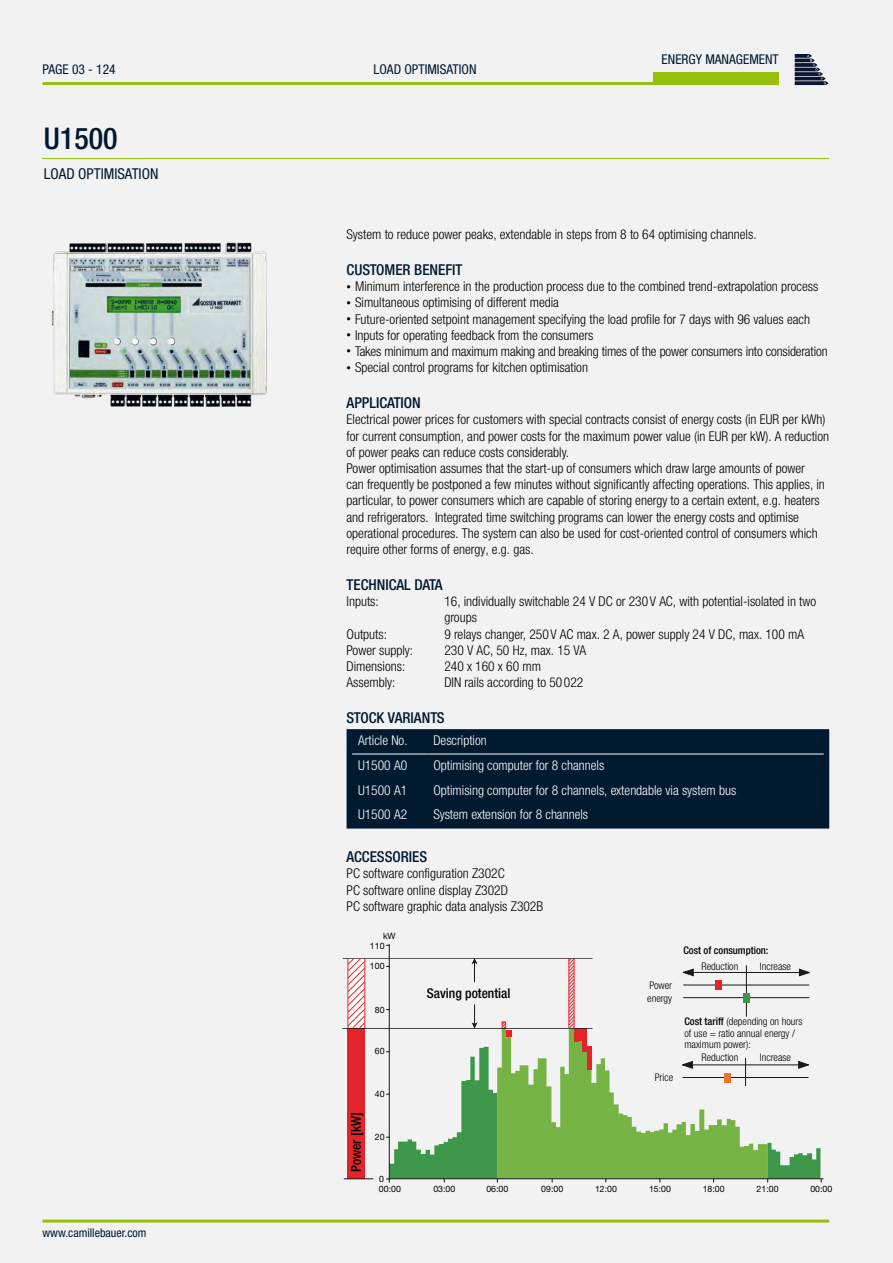
<style>
.page{position:relative;width:893px;height:1263px;background:#f2f2f3}
.page>*{position:absolute;margin:0;border:0;box-sizing:border-box;transform-origin:0 0}
.t1{font:500 condensed 30px "Helvetica Neue LTW1 G";color:#001a30}
.t2{font:500 condensed 15px "Helvetica Neue LTW1 G";color:#001a30}
.t3{font:condensed 15px "Helvetica Neue LTW1 G";color:#001a30}
.t4{font:300 condensed 13.5px/16.2px "Helvetica Neue LTW1 G";color:#000}
.t5{font:300 condensed 13.5px "Helvetica Neue LTW1 G";color:#fff}
.t6{font:condensed 13.5px "Helvetica Neue LTW1 G";color:#001a30}
.t7{font:500 condensed 13.5px "Helvetica Neue LTW1 G";color:#000}
.t8{font:condensed 12px "Helvetica Neue LTW1 G";color:#001a30}
.t9{font:300 condensed 10.5px/11.2px "Helvetica Neue LTW1 G";color:#000}
.t10{font:500 condensed 10.5px "Helvetica Neue LTW1 G";color:#000}
.t11{font:8.7px "Helvetica Neue LT Pro";color:#000}
.s1{font-size:9px}
.s2{font-weight:500}
</style>
<div class="page">
<hr style="left:43px;top:82px;width:736px;height:3px;background:#97bf0d">
<svg style="left:795px;top:54px;width:34px;height:31px"></svg>
<hr style="left:43px;top:1219px;width:786px;height:3px;background:#97bf0d">
<div style="left:654px;top:72px;width:125px;height:13px;background:#97bf0d"></div>
<hr style="left:42px;top:158px;width:787px;height:1px;background:#97bf0d">
<img style="left:52px;top:243px;width:215px;height:164px">
<div style="left:347px;top:729px;width:482px;height:99px;background:#001a30"></div>
<hr style="left:352px;top:754px;width:75px;height:1px;background:#fff">
<hr style="left:427px;top:754px;width:397px;height:1px;background:#fff">
<svg style="left:342px;top:957px;width:480px;height:226px"></svg>
<p class="t6" style="left:43px;top:62px;width:75px">PAGE 03 - 124</p>
<h1 class="t1" style="left:44px;top:120px;width:75px">U1500</h1>
<p class="t3" style="left:44px;top:164px;width:116px">LOAD OPTIMISATION</p>
<p class="t8" style="left:43px;top:1226px;width:105px">www.camillebauer.com</p>
<p class="t6" style="left:373px;top:62px;width:105px">LOAD OPTIMISATION</p>
<p class="t6" style="left:662px;top:51px;width:119px">ENERGY MANAGEMENT</p>
<p class="t4" style="left:347px;top:226px;width:412px">System to reduce power peaks, extendable in steps from 8 to 64 optimising channels.</p>
<p class="t2" style="left:347px;top:260px;width:118px">CUSTOMER BENEFIT</p>
<p class="t4" style="left:347px;top:278px;width:473px"><span class="s1">•</span> Minimum interference in the production process due to the combined trend-extrapolation process</p>
<p class="t4" style="left:347px;top:295px;width:214px"><span class="s1">•</span> Simultaneous optimising of different media</p>
<p class="t4" style="left:347px;top:311px;width:465px"><span class="s1">•</span> Future-oriented setpoint management specifying the load profile for 7 days with 96 values each</p>
<p class="t4" style="left:347px;top:327px;width:248px"><span class="s1">•</span> Inputs for operating feedback from the consumers</p>
<p class="t4" style="left:347px;top:343px;width:483px"><span class="s1">•</span> Takes minimum and maximum making and breaking times of the power consumers into consideration</p>
<p class="t4" style="left:347px;top:359px;width:243px"><span class="s1">•</span> Special control programs for kitchen optimisation</p>
<p class="t2" style="left:347px;top:394px;width:76px">APPLICATION</p>
<p class="t4" style="left:347px;top:412px;width:484px">Electrical power prices for customers with special contracts consist of energy costs (in EUR per kWh) for current consumption, and power costs for the maximum power value (in EUR per kW). A reduction of power peaks can reduce costs considerably.<br>Power optimisation assumes that the start-up of consumers which draw large amounts of power<br>can frequently be postponed a few minutes without significantly affecting operations. This applies, in particular, to power consumers which are capable of storing energy to a certain extent, e.g. heaters and refrigerators. Integrated time switching programs can lower the energy costs and optimise operational procedures. The system can also be used for cost-oriented control of consumers which require other forms of energy, e.g. gas.</p>
<p class="t2" style="left:347px;top:575px;width:98px">TECHNICAL DATA</p>
<p class="t4" style="left:347px;top:593px;width:34px">Inputs:</p>
<p class="t4" style="left:444px;top:593px;width:373px">16, individually switchable 24 V DC or 230 V AC, with potential-isolated in two groups</p>
<p class="t4" style="left:347px;top:626px;width:42px">Outputs:</p>
<p class="t4" style="left:444px;top:626px;width:361px">9 relays changer, 250 V AC max. 2 A, power supply 24 V DC, max. 100 mA</p>
<p class="t4" style="left:347px;top:642px;width:68px">Power supply:</p>
<p class="t4" style="left:444px;top:642px;width:143px">230 V AC, 50 Hz, max. 15 VA</p>
<p class="t4" style="left:347px;top:658px;width:60px">Dimensions:</p>
<p class="t4" style="left:444px;top:658px;width:98px">240 x 160 x 60 mm</p>
<p class="t4" style="left:347px;top:674px;width:50px">Assembly:</p>
<p class="t4" style="left:444px;top:674px;width:141px">DIN rails according to 50 022</p>
<p class="t2" style="left:347px;top:709px;width:100px">STOCK VARIANTS</p>
<p class="t5" style="left:358px;top:732px;width:51px">Article No.</p>
<p class="t5" style="left:433px;top:732px;width:55px">Description</p>
<p class="t5" style="left:358px;top:757px;width:51px">U1500 A0</p>
<p class="t5" style="left:433px;top:757px;width:172px">Optimising computer for 8 channels</p>
<p class="t5" style="left:358px;top:782px;width:51px">U1500 A1</p>
<p class="t5" style="left:433px;top:782px;width:304px">Optimising computer for 8 channels, extendable via system bus</p>
<p class="t5" style="left:358px;top:807px;width:51px">U1500 A2</p>
<p class="t5" style="left:433px;top:807px;width:156px">System extension for 8 channels</p>
<p class="t2" style="left:347px;top:848px;width:82px">ACCESSORIES</p>
<p class="t4" style="left:347px;top:866px;width:198px">PC software configuration Z302C<br>PC software online display Z302D<br>PC software graphic data analysis Z302B</p>
<p class="t11" style="left:383px;top:931px;width:14px">kW</p>
<p class="t11" style="left:370px;top:940px;width:16px">110</p>
<p class="t11" style="left:370px;top:960px;width:16px">100</p>
<p class="t11" style="left:375px;top:1004px;width:11px">80</p>
<p class="t11" style="left:375px;top:1046px;width:11px">60</p>
<p class="t7" style="left:348px;top:1172px;width:61px;rotate:-90deg">Power [kW]</p>
<p class="t11" style="left:375px;top:1089px;width:11px">40</p>
<p class="t11" style="left:375px;top:1131px;width:11px">20</p>
<p class="t11" style="left:379px;top:1173px;width:6px">0</p>
<p class="t11" style="left:379px;top:1183px;width:23px">00:00</p>
<p class="t10" style="left:683px;top:944px;width:87px">Cost of consumption:</p>
<p class="t7" style="left:427px;top:985px;width:85px">Saving potential</p>
<p class="t9" style="left:647px;top:979px;width:26px;line-height:13px">Power energy</p>
<p class="t9" style="left:655px;top:1071px;width:20px">Price</p>
<p class="t9" style="left:701px;top:960px;width:38px">Reduction</p>
<p class="t9" style="left:760px;top:960px;width:33px">Increase</p>
<p class="t9" style="left:684px;top:1016px;width:120px"><span class="s2">Cost tariff</span> (depending on hours of use = ratio annual energy / maximum power):</p>
<p class="t9" style="left:701px;top:1052px;width:38px">Reduction</p>
<p class="t9" style="left:760px;top:1052px;width:33px">Increase</p>
<p class="t11" style="left:433px;top:1183px;width:23px">03:00</p>
<p class="t11" style="left:486px;top:1183px;width:23px">06:00</p>
<p class="t11" style="left:541px;top:1183px;width:23px">09:00</p>
<p class="t11" style="left:595px;top:1183px;width:23px">12:00</p>
<p class="t11" style="left:649px;top:1183px;width:23px">15:00</p>
<p class="t11" style="left:703px;top:1183px;width:23px">18:00</p>
<p class="t11" style="left:757px;top:1183px;width:23px">21:00</p>
<p class="t11" style="left:810px;top:1183px;width:23px">00:00</p>
</div>
